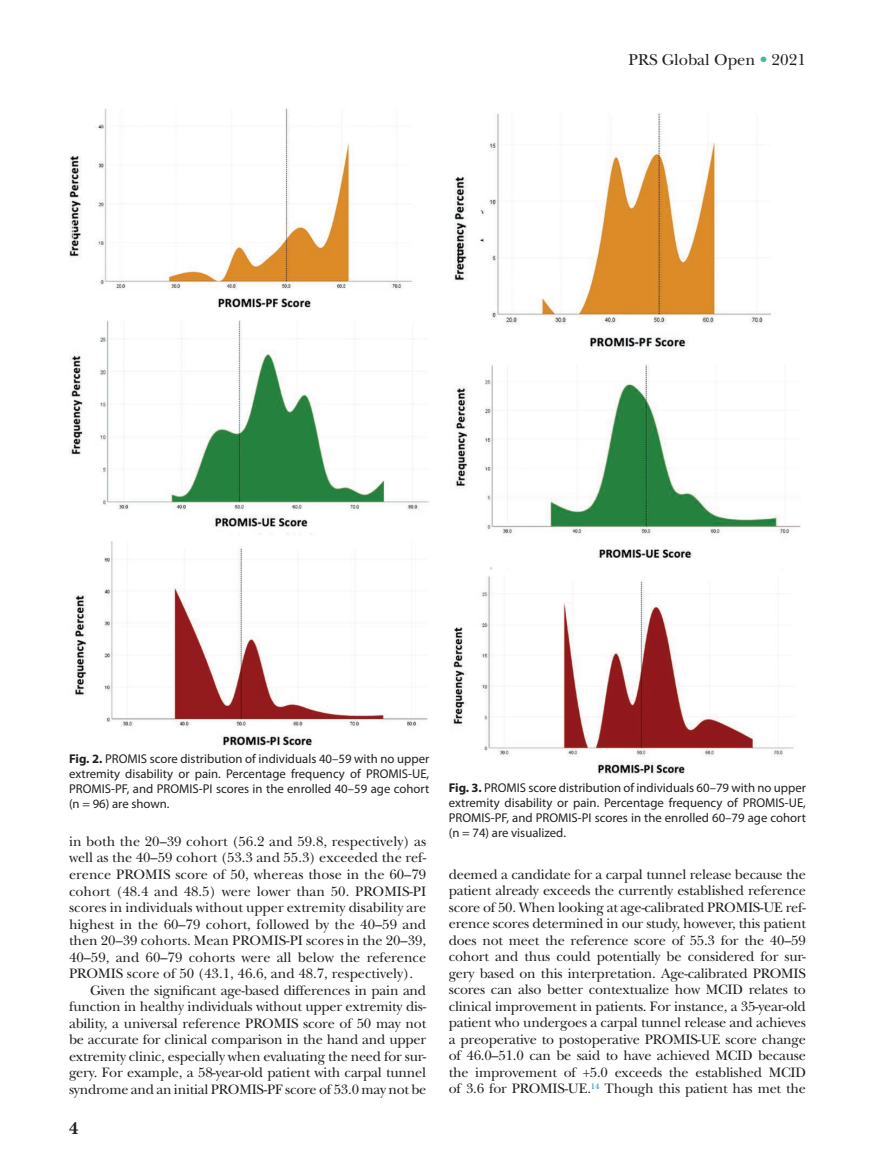
<style>
.page{position:relative;width:878px;height:1175px;background:#fff}
.page>*{position:absolute;margin:0;border:0;box-sizing:border-box;transform-origin:0 0}
.t1{font:700 18px "New Baskerville Std";color:#231f20}
.t2{font:16.5px "New Baskerville Std";color:#231f20}
.t3{font:14.25px/16.5px "New Baskerville Std";letter-spacing:-.015em;color:#231f20;text-align:justify}
.t4{font:12.75px/15px "Myriad Pro";color:#231f20;text-align:justify}
.s1{color:#45bc89}
.s2{font-weight:700}
</style>
<div class="page">
<img style="left:69px;top:108px;width:360px;height:637px">
<img style="left:451px;top:113px;width:350px;height:662px">
<p class="t2" style="left:628px;top:50px;width:179px">PRS Global Open <span class="s1">•</span> 2021</p>
<p class="t4" style="left:69px;top:750px;width:362px"><span class="s2">Fig. 2.</span> PROMIS score distribution of individuals 40–59 with no upper extremity disability or pain. Percentage frequency of PROMIS-UE, PROMIS-PF, and PROMIS-PI scores in the enrolled 40–59 age cohort (n = 96) are shown.</p>
<p class="t3" style="left:69px;top:833px;width:359px">in both the 20–39 cohort (56.2 and 59.8, respectively) as</p>
<p class="t3" style="left:69px;top:849px;width:358px">well as the 40–59 cohort (53.3 and 55.3) exceeded the ref-</p>
<p class="t3" style="left:69px;top:866px;width:359px">erence PROMIS score of 50, whereas those in the 60–79</p>
<p class="t3" style="left:69px;top:882px;width:359px">cohort (48.4 and 48.5) were lower than 50. PROMIS-PI</p>
<p class="t3" style="left:69px;top:899px;width:359px">scores in individuals without upper extremity disability are</p>
<p class="t3" style="left:69px;top:915px;width:359px">highest in the 60–79 cohort, followed by the 40–59 and</p>
<p class="t3" style="left:69px;top:932px;width:359px">then 20–39 cohorts. Mean PROMIS-PI scores in the 20–39,</p>
<p class="t3" style="left:69px;top:948px;width:359px">40–59, and 60–79 cohorts were all below the reference</p>
<p class="t3" style="left:69px;top:965px;width:346px">PROMIS score of 50 (43.1, 46.6, and 48.7, respectively).</p>
<p class="t3" style="left:90px;top:981px;width:338px">Given the significant age-based differences in pain and</p>
<p class="t3" style="left:69px;top:998px;width:359px">function in healthy individuals without upper extremity dis-</p>
<p class="t3" style="left:69px;top:1014px;width:359px">ability, a universal reference PROMIS score of 50 may not</p>
<p class="t3" style="left:69px;top:1031px;width:359px">be accurate for clinical comparison in the hand and upper</p>
<p class="t3" style="left:69px;top:1047px;width:359px">extremity clinic, especially when evaluating the need for sur-</p>
<p class="t3" style="left:69px;top:1064px;width:358px">gery. For example, a 58-year-old patient with carpal tunnel</p>
<p class="t3" style="left:69px;top:1080px;width:359px">syndrome and an initial PROMIS-PF score of 53.0 may not be</p>
<p class="t1" style="left:69px;top:1118px;width:11px">4</p>
<p class="t4" style="left:448px;top:780px;width:359px"><span class="s2">Fig. 3.</span> PROMIS score distribution of individuals 60–79 with no upper extremity disability or pain. Percentage frequency of PROMIS-UE, PROMIS-PF, and PROMIS-PI scores in the enrolled 60–79 age cohort (n = 74) are visualized.</p>
<p class="t3" style="left:449px;top:866px;width:359px">deemed a candidate for a carpal tunnel release because the patient already exceeds the currently established reference score of 50. When looking at age-calibrated PROMIS-UE ref&shy;erence scores determined in our study, however, this patient does not meet the reference score of 55.3 for the 40–59 cohort and thus could potentially be considered for sur&shy;gery based on this interpretation. Age-calibrated PROMIS scores can also better contextualize how MCID relates to clinical improvement in patients. For instance, a 35-year-old patient who undergoes a carpal tunnel release and achieves a preoperative to postoperative PROMIS-UE score change of 46.0–51.0 can be said to have achieved MCID because the improvement of +5.0 exceeds the established MCID of 3.6 for PROMIS-UE.<sup>14</sup> Though this patient has met the</p>
</div>
